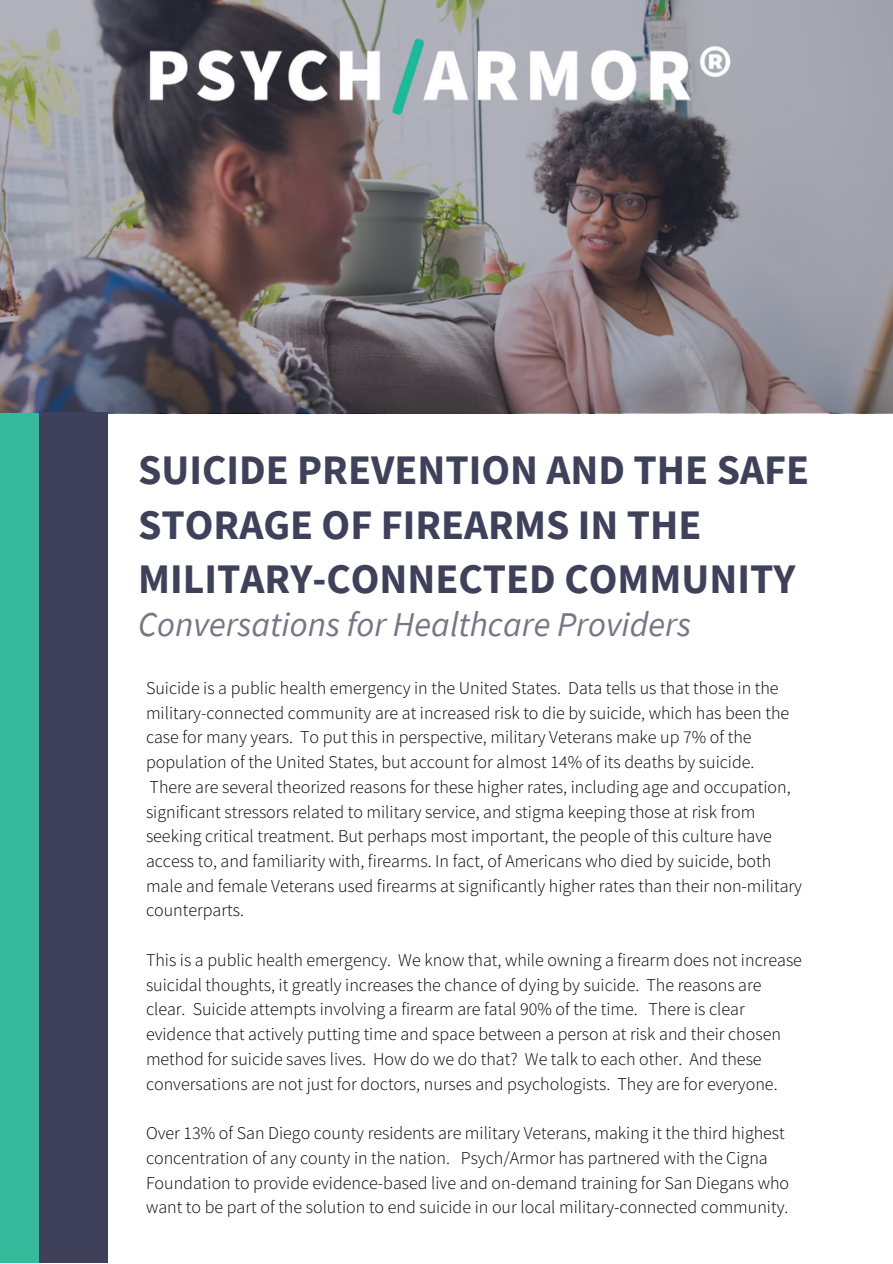
<style>
.page{position:relative;width:893px;height:1264px;background:#fff}
.page>*{position:absolute;margin:0;border:0;box-sizing:border-box;transform-origin:0 0}
.t1{font:700 42px/54.3px "Source Sans Pro";color:#3e4159}
.t2{font:italic 34.8px "Source Sans Pro";color:#757784}
.t3{font:300 18px/24.8px "Source Sans Pro";color:#000}
</style>
<div class="page">
<div style="left:0;top:412px;width:39px;height:850px;background:#37b99b"></div>
<div style="left:39px;top:412px;width:69px;height:850px;background:#3e4159"></div>
<img style="left:0;top:0;width:892px;height:413px">
<img style="left:120px;top:0;width:630px;height:151px">
<h1 class="t1" style="left:138px;top:442px;width:672px">SUICIDE PREVENTION AND THE SAFE<br>STORAGE OF FIREARMS IN THE<br>MILITARY-CONNECTED COMMUNITY</h1>
<h2 class="t2" style="left:138px;top:602px;width:554px">Conversations for Healthcare Providers</h2>
<p class="t3" style="left:146px;top:675px;width:657px">Suicide is a public health emergency in the United States. Data tells us that those in the military-connected community are at increased risk to die by suicide, which has been the case for many years. To put this in perspective, military Veterans make up 7% of the population of the United States, but account for almost 14% of its deaths by suicide.<br>There are several theorized reasons for these higher rates, including age and occupation, significant stressors related to military service, and stigma keeping those at risk from seeking critical treatment. But perhaps most important, the people of this culture have access to, and familiarity with, firearms. In fact, of Americans who died by suicide, both male and female Veterans used firearms at significantly higher rates than their non-military counterparts.</p>
<p class="t3" style="left:146px;top:947px;width:657px">This is a public health emergency. We know that, while owning a firearm does not increase suicidal thoughts, it greatly increases the chance of dying by suicide. The reasons are clear. Suicide attempts involving a firearm are fatal 90% of the time. There is clear evidence that actively putting time and space between a person at risk and their chosen method for suicide saves lives. How do we do that? We talk to each other. And these conversations are not just for doctors, nurses and psychologists. They are for everyone.</p>
<p class="t3" style="left:146px;top:1120px;width:644px">Over 13% of San Diego county residents are military Veterans, making it the third highest concentration of any county in the nation. Psych/Armor has partnered with the Cigna Foundation to provide evidence-based live and on-demand training for San Diegans who want to be part of the solution to end suicide in our local military-connected community.</p>
</div>
